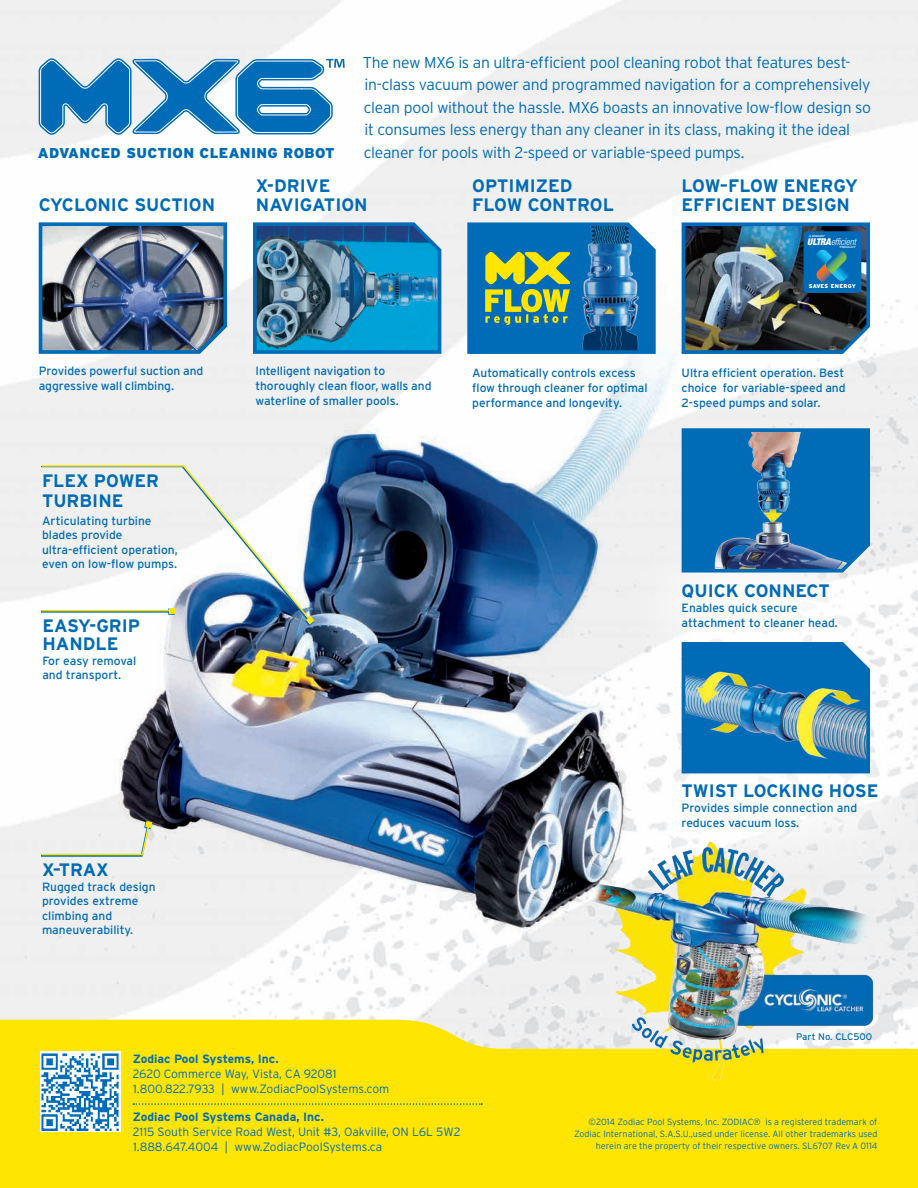
<style>
.page{position:relative;width:918px;height:1188px;background:#fff}
.page>*{position:absolute;margin:0;border:0;box-sizing:border-box;transform-origin:0 0}
.Heading{font:700 18px/19.5px "Interstate";color:#006bb6}
.Large_Body_Text{font:300 15.75px/22.5px "Interstate";letter-spacing:-.02em;color:#006bb6}
.t1{font:900 14.25px "Interstate";letter-spacing:.025em;color:#006bb6}
.Paragraph_Heading{font:12px/15px "Interstate";letter-spacing:-.005em;color:#006bb6}
.Heading-2{font:12px/14.4px "Interstate";color:#006bb6}
.Corporate{font:300 12px/15px "Interstate";color:#006bb6}
.Corporate_with_Rule{font:300 12px/15px "Interstate";letter-spacing:-.01em;color:#006bb6}
.t2{font:9.6px "Interstate";color:#006bb6}
.t3{font:italic 300 condensed 9.3px "Helvetica Neue";letter-spacing:-.015em;color:#fff}
.Copyright_Part_Numbe{font:300 9px/12px "Interstate";color:#006bb6;text-align:right}
.t4{font:900 5.55px "Interstate";letter-spacing:.04em;color:#fff}
.t5{font:500 expanded 2.7px "Helvetica Neue";color:#fff}
.s1{font-weight:900}
.s2{font-weight:700}
</style>
<div class="page">
<img style="left:0;top:0;width:918px;height:1020px">
<div style="left:620px;top:520px;width:277px;height:171px;background:#fff"></div>
<img style="left:680px;top:426px;width:193px;height:148px">
<svg style="left:39px;top:58px;width:306px;height:77px"></svg>
<img style="left:251px;top:221px;width:194px;height:135px">
<img style="left:37px;top:221px;width:193px;height:135px">
<svg style="left:465px;top:221px;width:194px;height:135px;background:#3a839f"></svg>
<img style="left:680px;top:221px;width:193px;height:135px">
<svg style="left:41px;top:856px;width:111px;height:1px"></svg>
<svg style="left:40px;top:821px;width:112px;height:35px"></svg>
<svg style="left:40px;top:464px;width:274px;height:161px"></svg>
<svg style="left:620px;top:720px;width:298px;height:171px"></svg>
<img style="left:680px;top:640px;width:193px;height:135px">
<div style="left:0;top:1020px;width:918px;height:168px;background:#ffe501"></div>
<svg style="left:133px;top:1103px;width:349px;height:2px"></svg>
<img style="left:40px;top:1051px;width:81px;height:81px">
<img style="left:571px;top:839px;width:309px;height:242px">
<p class="Large_Body_Text" style="left:363px;top:51px;width:510px">The new MX6 is an ultra-efficient pool cleaning robot that features best&shy;in-class vacuum power and programmed navigation for a comprehensively clean pool without the hassle. MX6 boasts an innovative low-flow design so it consumes less energy than any cleaner in its class, making it the ideal cleaner for pools with 2-speed or variable-speed pumps.</p>
<p class="Heading" style="left:682px;top:176px;width:178px">LOW–FLOW ENERGY<br>EFFICIENT DESIGN</p>
<p class="t1" style="left:38px;top:145px;width:299px">ADVANCED SUCTION CLEANING ROBOT</p>
<p class="Heading" style="left:256px;top:176px;width:113px">X-DRIVE<br>NAVIGATION</p>
<p class="Heading" style="left:472px;top:176px;width:143px">OPTIMIZED<br>FLOW CONTROL</p>
<p class="Heading" style="left:39px;top:195px;width:178px">CYCLONIC SUCTION</p>
<p class="Paragraph_Heading" style="left:39px;top:363px;width:166px">Provides powerful suction and aggressive wall climbing.</p>
<p class="Heading" style="left:42px;top:471px;width:119px">FLEX POWER</p>
<p class="Heading" style="left:42px;top:490px;width:83px">TURBINE</p>
<p class="Heading-2" style="left:42px;top:514px;width:137px">Articulating turbine blades provide ultra-efficient operation, even on low-flow pumps.</p>
<p class="Heading" style="left:42px;top:616px;width:99px">EASY-GRIP</p>
<p class="Heading" style="left:42px;top:634px;width:77px">HANDLE</p>
<p class="Heading-2" style="left:42px;top:653px;width:95px">For easy removal and transport.</p>
<p class="Paragraph_Heading" style="left:256px;top:363px;width:178px">Intelligent navigation to thoroughly clean floor, walls and waterline of smaller pools.</p>
<p class="Paragraph_Heading" style="left:472px;top:365px;width:177px">Automatically controls excess flow through cleaner for optimal performance and longevity.</p>
<p class="t5" style="left:809px;top:234px;width:18px">A ZODIAC<sup>®</sup></p>
<p class="t3" style="left:807px;top:236px;width:50px"><span class="s1">ULTRA</span>efficient</p>
<p class="t4" style="left:809px;top:283px;width:48px">SAVES ENERGY</p>
<p class="t5" style="left:840px;top:245px;width:17px">PRODUCT</p>
<p class="Paragraph_Heading" style="left:682px;top:365px;width:165px;text-align:justify">Ultra efficient operation. Best choice for variable-speed and 2-speed pumps and solar.</p>
<p class="Heading" style="left:682px;top:581px;width:150px">QUICK CONNECT</p>
<p class="Heading-2" style="left:682px;top:600px;width:158px;line-height:15px">Enables quick secure attachment to cleaner head.</p>
<p class="Heading" style="left:42px;top:860px;width:68px">X–TRAX</p>
<p class="Heading-2" style="left:42px;top:879px;width:115px">Rugged track design provides extreme climbing and maneuverability.</p>
<p class="Corporate_with_Rule" style="left:133px;top:1051px;width:258px"><span class="s2">Zodiac Pool Systems, Inc.<br></span>2620 Commerce Way, Vista, CA 92081<br>1.800.822.7933 | www.ZodiacPoolSystems.com</p>
<p class="Corporate" style="left:133px;top:1109px;width:329px"><span class="s2">Zodiac Pool Systems Canada, Inc.<br></span>2115 South Service Road West, Unit #3, Oakville, ON L6L 5W2<br>1.888.647.4004 | www.ZodiacPoolSystems.ca</p>
<p class="Heading" style="left:682px;top:781px;width:198px">TWIST LOCKING HOSE</p>
<p class="Heading-2" style="left:682px;top:800px;width:177px;line-height:15px">Provides simple connection and reduces vacuum loss.</p>
<p class="t2" style="left:796px;top:1031px;width:77px">Part No. CLC500</p>
<p class="Copyright_Part_Numbe" style="left:589px;top:1116px;width:290px">©2014 Zodiac Pool Systems, Inc. ZODIAC® is a registered trademark of</p>
<p class="Copyright_Part_Numbe" style="left:574px;top:1128px;width:305px">Zodiac International, S.A.S.U.,used under license. All other trademarks used herein are the property of their respective owners. SL6707 Rev A 0114</p>
</div>
